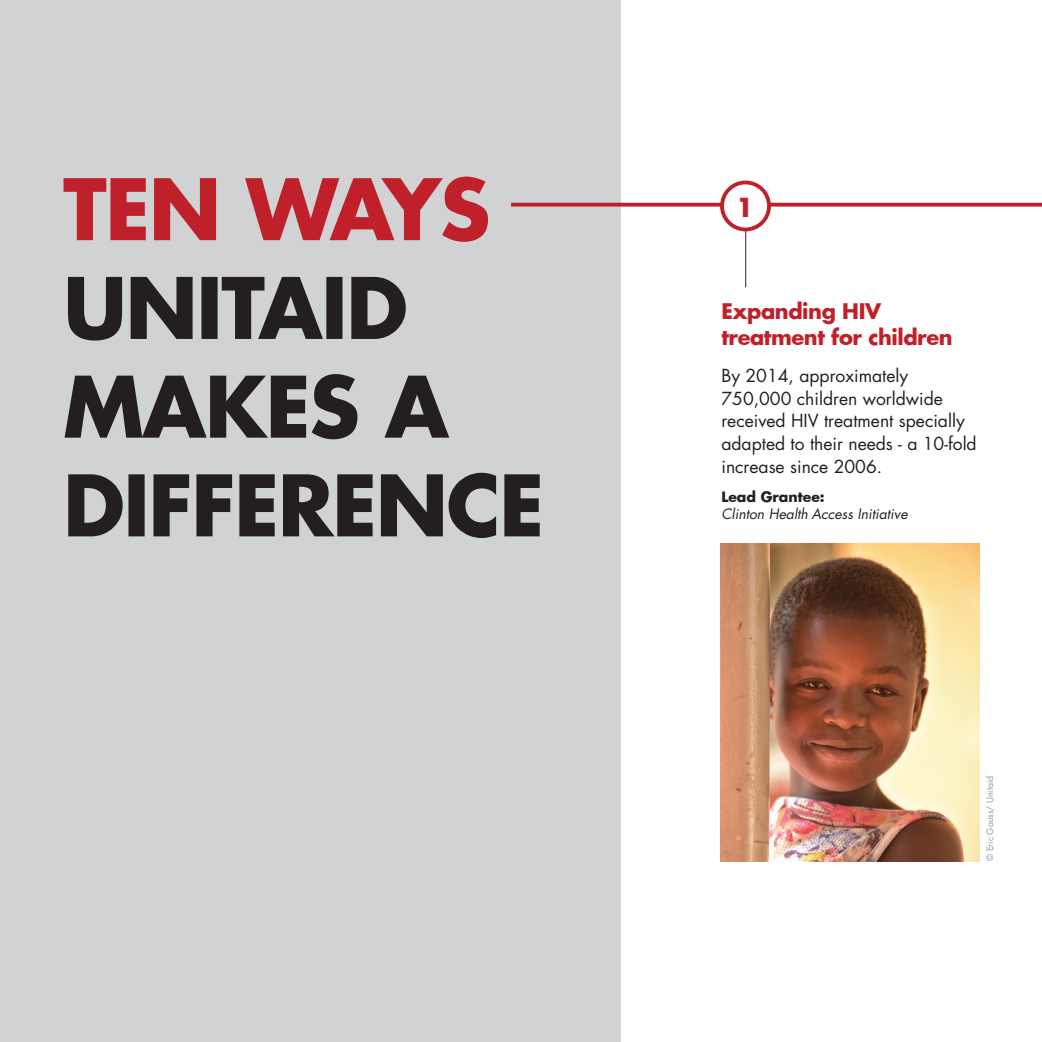
<style>
.page{position:relative;width:1042px;height:1042px;background:#fff}
.page>*{position:absolute;margin:0;border:0;box-sizing:border-box;transform-origin:0 0}
.t1{font:700 82.25px/98.7px "Futura";letter-spacing:-.02em;color:#231f20}
.t2{font:700 25.55px "Futura";color:#c02029}
.t3{font:700 21px/25.2px "Futura";letter-spacing:-.02em;color:#c02029}
.t4{font:17.5px/22.8px "Futura";color:#231f20}
.t5{font:italic 14px/16.8px "Futura";color:#231f20}
.t6{font:8.75px "Futura";color:#939598}
.s1{color:#c02029}
.s2{font-weight:700;font-style:normal}
</style>
<div class="page">
<div style="left:0;top:0;width:620px;height:1042px;background:#d1d2d4"></div>
<svg style="left:511px;top:203px;width:531px;height:4px;background:#c5363e"></svg>
<hr style="left:745px;top:197px;width:1px;height:90px;background:#231f20">
<div style="left:722px;top:182px;width:47px;height:47px;background:#fff;border-radius:50%"></div>
<div style="left:720px;top:180px;width:51px;height:51px;border:4px solid #c02029;border-radius:50%"></div>
<img style="left:720px;top:543px;width:259px;height:318px">
<p class="t1" style="left:63px;top:158px;width:483px"><span class="s1">TEN WAYS<br></span>UNITAID<br>MAKES A<br>DIFFERENCE</p>
<p class="t2" style="left:736px;top:189px;width:19px">1</p>
<p class="t3" style="left:721px;top:298px;width:233px">Expanding HIV treatment for children</p>
<p class="t4" style="left:721px;top:364px;width:257px">By 2014, approximately<br>750,000 children worldwide received HIV treatment specially adapted to their needs - a 10-fold increase since 2006.</p>
<p class="t5" style="left:721px;top:488px;width:188px"><span class="s2">Lead Grantee:<br></span>Clinton Health Access Initiative</p>
<p class="t6" style="left:984px;top:861px;width:87px;rotate:-90deg">© Eric Gauss/ Unitaid</p>
</div>
